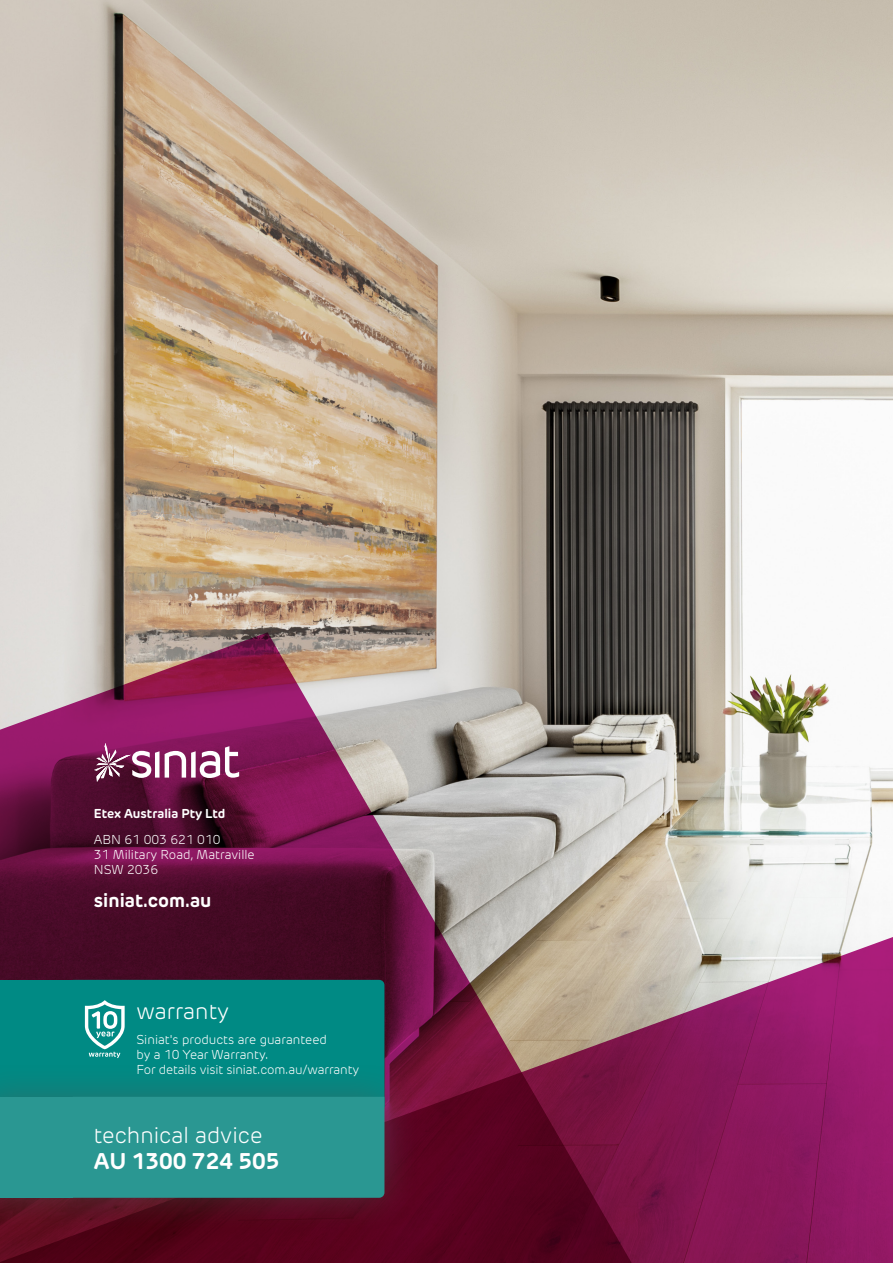
<style>
.page{position:relative;width:893px;height:1263px;background:#fff}
.page>*{position:absolute;margin:0;border:0;box-sizing:border-box;transform-origin:0 0}
.HEADING_7{font:300 22.5px/26.2px "New Rubrik Edge";color:#fff}
.BODY{font:300 22.5px "New Rubrik Edge";color:#fff}
.HEADING_8{font:700 18.75px "New Rubrik Edge";color:#fff}
.BODY-2{font:300 12.75px/15px "New Rubrik Edge";color:#fff}
.BODY-3{font:700 12.75px "New Rubrik Edge";letter-spacing:-.005em;color:#fff}
.s1{font-weight:700}
</style>
<div class="page">
<img style="left:0;top:0;width:893px;height:632px">
<svg style="left:0;top:632px;width:893px;height:631px;background:#945e75"></svg>
<div style="left:0;top:980px;width:73px;height:117px;background:#008a84"></div>
<div style="left:0;top:1061px;width:420px;height:172px;background:#565856;opacity:.5"></div>
<div style="left:0;top:1097px;width:73px;height:101px;background:#2a9792"></div>
<svg style="left:165px;top:746px;width:74px;height:32px"></svg>
<svg style="left:94px;top:743px;width:65px;height:39px"></svg>
<svg style="left:73px;top:980px;width:311px;height:218px;background:#17908b"></svg>
<p class="BODY-3" style="left:94px;top:806px;width:133px">Etex Australia Pty Ltd</p>
<p class="BODY-2" style="left:94px;top:832px;width:162px">ABN 61 003 621 010<br>31 Military Road, Matraville<br>NSW 2036</p>
<p class="HEADING_8" style="left:94px;top:889px;width:119px">siniat.com.au</p>
<p class="BODY" style="left:136px;top:997px;width:94px">warranty</p>
<p class="BODY-2" style="left:136px;top:1032px;width:192px">Siniat's products are guaranteed by a 10 Year Warranty.</p>
<p class="BODY-2" style="left:136px;top:1062px;width:224px">For details visit siniat.com.au/warranty</p>
<p class="HEADING_7" style="left:94px;top:1122px;width:187px">technical advice<br><span class="s1">AU 1300 724 505</span></p>
</div>
